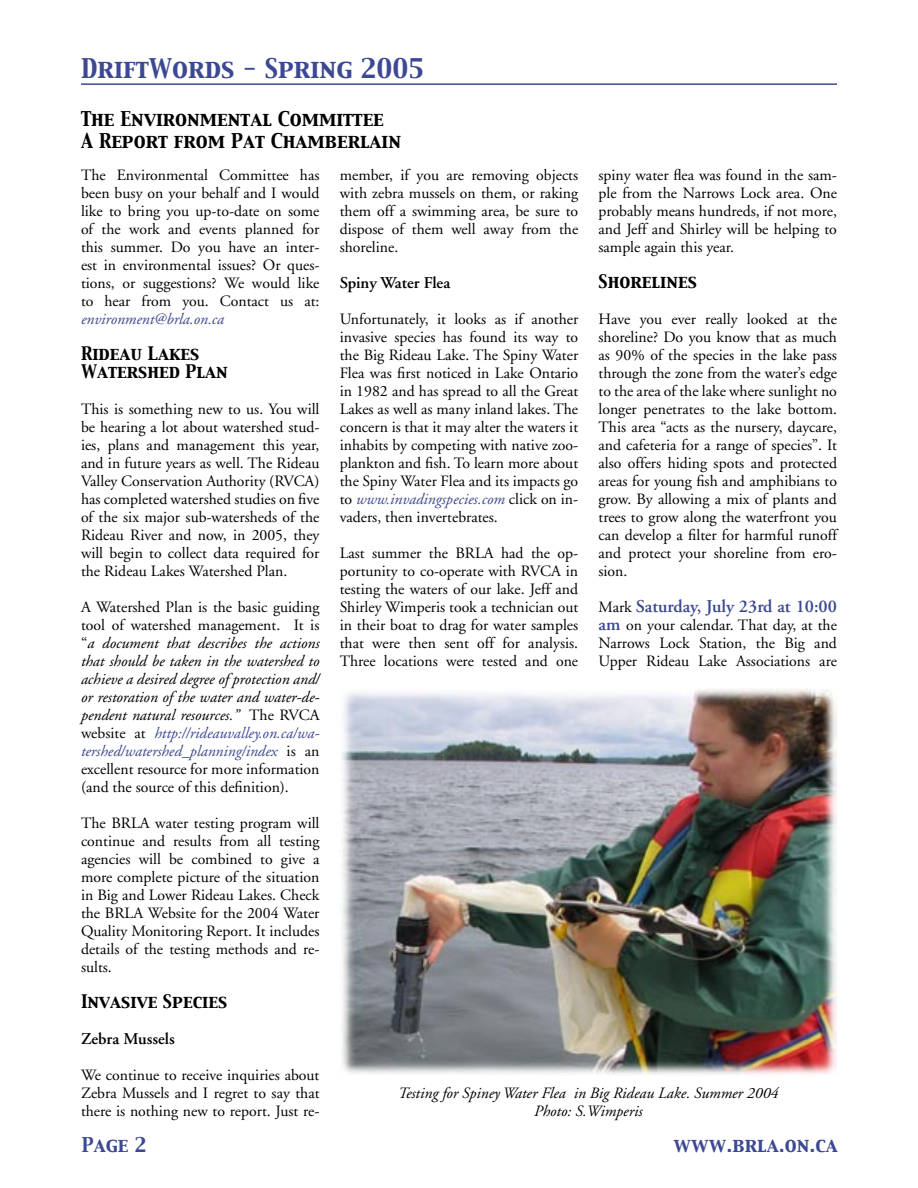
<style>
.page{position:relative;width:918px;height:1188px;background:#fff}
.page>*{position:absolute;margin:0;border:0;box-sizing:border-box;transform-origin:0 0}
.t1{font:24px "Capitals";color:#3c4891}
.Heading{font:18px "Capitals";color:#000}
.Normal_Text{font:600 18px "Adobe Garamond";color:#3c4891}
.Page_number{font:18px "Capitals";color:#3c4891}
.Heading_-2{font:16.5px/18px "Capitals";color:#000}
.Heading_-3{font:600 16.5px "Adobe Garamond";color:#000}
.Normal_Text-2{font:15.75px/18px "Adobe Garamond";color:#000;text-align:justify}
.Normal_Text-3{font:italic 15.75px/18px "Adobe Garamond";color:#000;text-align:justify}
.Photo_Caption{font:italic 15.75px/18px "Adobe Garamond";color:#000;text-align:center}
.s1{font-style:italic;color:#3c4891}
.s2{font-style:normal}
.s3{color:#3c4891}
.s4{font-weight:400;font-size:15.75px;color:#000}
.s5{font-weight:600;font-size:18px;color:#3c4891}
</style>
<div class="page">
<hr style="left:81px;top:83px;width:756px;height:2px;background:#3c4891">
<img style="left:341px;top:688px;width:496px;height:387px">
<p class="t1" style="left:81px;top:52px;width:345px">DriftWords - Spring 2005</p>
<p class="Heading" style="left:81px;top:107px;width:304px">The Environmental Committee</p>
<p class="Heading" style="left:81px;top:128px;width:322px">A Report from Pat Chamberlain</p>
<p class="Normal_Text-2" style="left:81px;top:166px;width:240px">The Environmental Committee has been busy on your behalf and I would like to bring you up-to-date on some of the work and events planned for this summer. Do you have an inter&shy;est in environmental issues? Or ques&shy;tions, or suggestions? We would like to hear from you. Contact us at: <span class="s1">environment@brla.on.ca</span></p>
<p class="Heading_-2" style="left:81px;top:345px;width:148px">Rideau Lakes<br>Watershed Plan</p>
<p class="Normal_Text-2" style="left:81px;top:400px;width:240px">This is something new to us. You will be hearing a lot about watershed stud&shy;ies, plans and management this year, and in future years as well. The Rideau Valley Conservation Authority (RVCA) has completed watershed studies on five of the six major sub-watersheds of the Rideau River and now, in 2005, they will begin to collect data required for the Rideau Lakes Watershed Plan.</p>
<p class="Normal_Text-3" style="left:81px;top:599px;width:240px"><span class="s2">A Watershed Plan is the basic guiding tool of watershed management. It is “</span>a document that describes the actions that should be taken in the watershed to achieve a desired degree of protection and/ or restoration of the water and water-de&shy;pendent natural resources.” <span class="s2">The RVCA website at</span> <span class="s3">http://rideauvalley.on.ca/wa&shy;tershed/watershed_planning/index</span> <span class="s2">is an excellent resource for more information (and the source of this definition).</span></p>
<p class="Normal_Text-2" style="left:81px;top:814px;width:240px">The BRLA water testing program will continue and results from all testing agencies will be combined to give a more complete picture of the situation in Big and Lower Rideau Lakes. Check the BRLA Website for the 2004 Water Quality Monitoring Report. It includes details of the testing methods and re&shy;sults.</p>
<p class="Heading_-2" style="left:81px;top:993px;width:148px">Invasive Species</p>
<p class="Heading_-3" style="left:81px;top:1030px;width:95px">Zebra Mussels</p>
<p class="Normal_Text-2" style="left:81px;top:1066px;width:240px">We continue to receive inquiries about Zebra Mussels and I regret to say that there is nothing new to report. Just re-</p>
<p class="Normal_Text-2" style="left:340px;top:166px;width:240px">member, if you are removing objects with zebra mussels on them, or raking them off a swimming area, be sure to dispose of them well away from the shoreline.</p>
<p class="Heading_-3" style="left:340px;top:274px;width:112px">Spiny Water Flea</p>
<p class="Normal_Text-2" style="left:340px;top:310px;width:240px">Unfortunately, it looks as if another invasive species has found its way to the Big Rideau Lake. The Spiny Water Flea was first noticed in Lake Ontario in 1982 and has spread to all the Great Lakes as well as many inland lakes. The concern is that it may alter the waters it inhabits by competing with native zoo&shy;plankton and fish. To learn more about the Spiny Water Flea and its impacts go to <span class="s1">www.invadingspecies.com</span> click on in&shy;vaders, then invertebrates.</p>
<p class="Normal_Text-2" style="left:340px;top:544px;width:240px">Last summer the BRLA had the op&shy;portunity to co-operate with RVCA in testing the waters of our lake. Jeff and Shirley Wimperis took a technician out in their boat to drag for water samples that were then sent off for analysis.<br>Three locations were tested and one</p>
<p class="Normal_Text-2" style="left:598px;top:166px;width:240px">spiny water flea was found in the sam&shy;ple from the Narrows Lock area. One probably means hundreds, if not more, and Jeff and Shirley will be helping to sample again this year.</p>
<p class="Heading_-2" style="left:598px;top:273px;width:100px">Shorelines</p>
<p class="Normal_Text-2" style="left:598px;top:310px;width:240px">Have you ever really looked at the shoreline? Do you know that as much as 90% of the species in the lake pass through the zone from the water’s edge to the area of the lake where sunlight no longer penetrates to the lake bottom.<br>This area “acts as the nursery, daycare, and cafeteria for a range of species”. It also offers hiding spots and protected areas for young fish and amphibians to grow. By allowing a mix of plants and trees to grow along the waterfront you can develop a filter for harmful runoff and protect your shoreline from ero&shy;sion.</p>
<p class="Normal_Text" style="left:598px;top:596px;width:240px"><span class="s4">Mark</span> Saturday, July 23rd at 10:00</p>
<p class="Normal_Text-2" style="left:598px;top:616px;width:240px"><span class="s5">am</span> on your calendar. That day, at the Narrows Lock Station, the Big and Upper Rideau Lake Associations are</p>
<p class="Photo_Caption" style="left:398px;top:1085px;width:382px">Testing for Spiney Water Flea in Big Rideau Lake. Summer 2004<br>Photo: S.Wimperis</p>
<p class="Page_number" style="left:82px;top:1133px;width:66px">Page 2</p>
<p class="Page_number" style="left:674px;top:1133px;width:166px">www.brla.on.ca</p>
</div>
